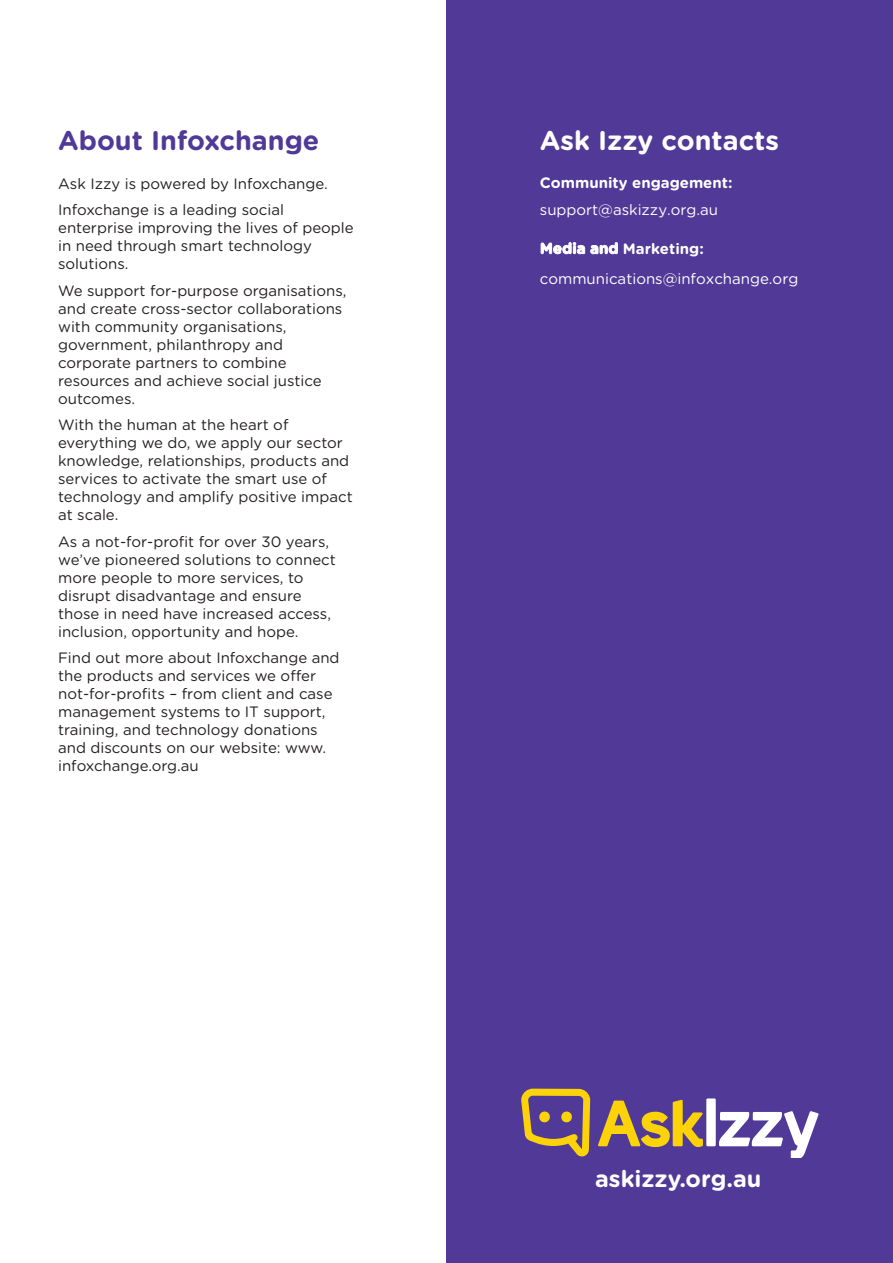
<style>
.page{position:relative;width:893px;height:1263px;background:#fff}
.page>*{position:absolute;margin:0;border:0;box-sizing:border-box;transform-origin:0 0}
.Heading_2{font:700 27px "Gotham Rounded";color:#513a97}
.t1{font:700 27px "Gotham Rounded";color:#fff}
.t2{font:700 23.4px "Gotham Rounded";color:#fff}
.t3{font:15px/18px "Gotham Rounded";color:#231f20}
.t4{font:15px/26.8px "Gotham Rounded";color:#fff}
.s1{font-weight:700}
</style>
<div class="page">
<div style="left:446px;top:0;width:447px;height:1263px;background:#513a97"></div>
<svg style="left:521px;top:1089px;width:297px;height:69px"></svg>
<p class="Heading_2" style="left:58px;top:121px;width:263px">About Infoxchange</p>
<p class="t3" style="left:58px;top:174px;width:271px">Ask Izzy is powered by Infoxchange.</p>
<p class="t3" style="left:58px;top:200px;width:297px">Infoxchange is a leading social enterprise improving the lives of people in need through smart technology solutions.</p>
<p class="t3" style="left:58px;top:281px;width:290px">We support for-purpose organisations, and create cross-sector collaborations with community organisations, government, philanthropy and corporate partners to combine resources and achieve social justice outcomes.</p>
<p class="t3" style="left:58px;top:415px;width:296px">With the human at the heart of everything we do, we apply our sector knowledge, relationships, products and services to activate the smart use of technology and amplify positive impact at scale.</p>
<p class="t3" style="left:58px;top:532px;width:279px">As a not-for-profit for over 30 years, we’ve pioneered solutions to connect more people to more services, to disrupt disadvantage and ensure those in need have increased access, inclusion, opportunity and hope.</p>
<p class="t3" style="left:58px;top:648px;width:283px">Find out more about Infoxchange and the products and services we offer not-for-profits – from client and case management systems to IT support, training, and technology donations and discounts on our website: www. infoxchange.org.au</p>
<p class="t1" style="left:540px;top:120px;width:241px">Ask Izzy contacts</p>
<p class="t4" style="left:540px;top:169px;width:194px"><span class="s1">Community engagement: </span>support@askizzy.org.au</p>
<p class="t4" style="left:540px;top:232px;width:260px;line-height:30.6px"><span class="s1">Media and Marketing: </span>communications@infoxchange.org</p>
<p class="t2" style="left:595px;top:1162px;width:168px">askizzy.org.au</p>
</div>
